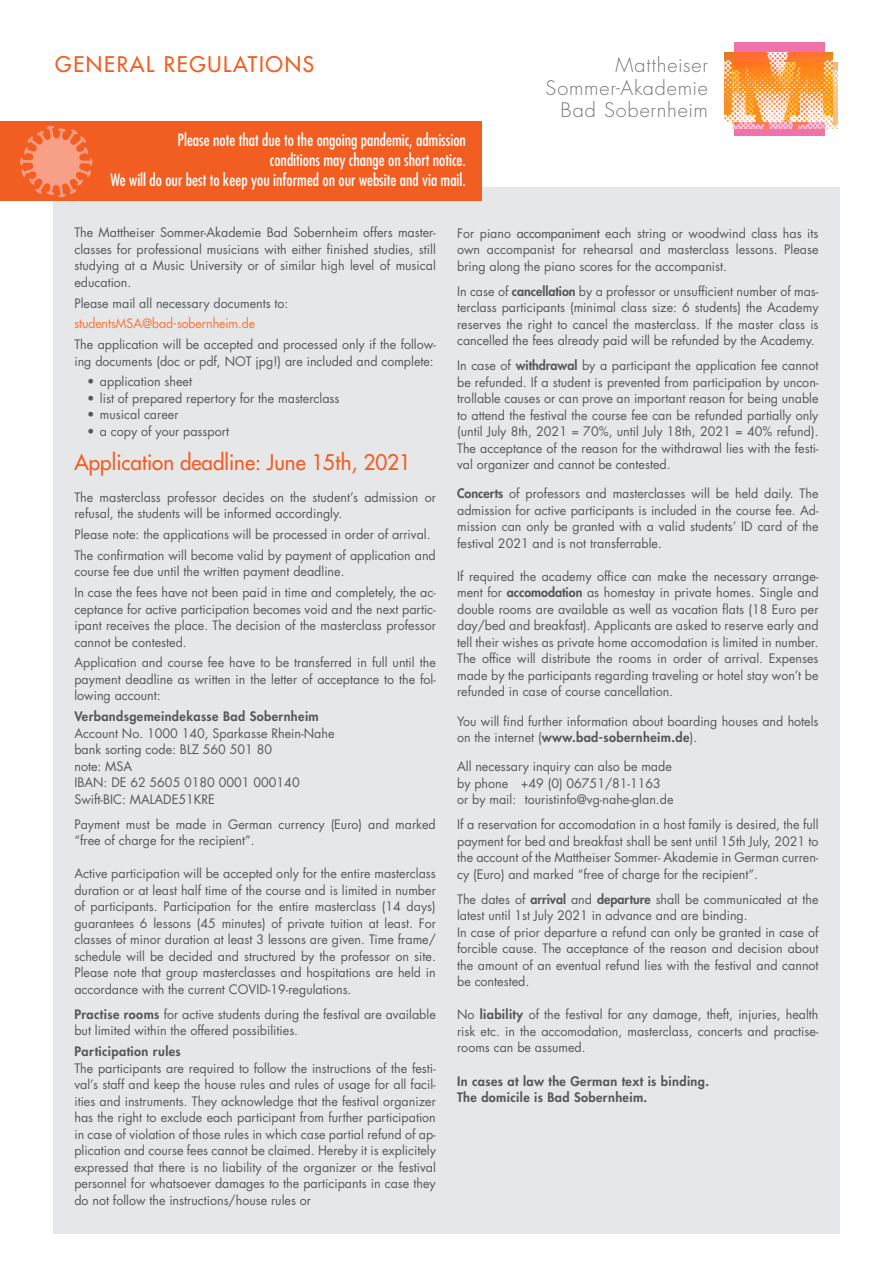
<style>
.page{position:relative;width:893px;height:1263px;background:#fff}
.page>*{position:absolute;margin:0;border:0;box-sizing:border-box;transform-origin:0 0}
.t1{font:21px "Futura LT";color:#f25d21}
.t2{font:21px "Futura LT";letter-spacing:.08em;color:#f25d21}
.t3{font:300 19.5px/22.5px "Futura LT";letter-spacing:.04em;color:#76787b;text-align:right}
.t4{font:condensed 16.5px/19.8px "Futura";color:#fff;text-align:right}
.t5{font:12.75px/16.5px "Futura LT";color:#57585a;text-align:justify}
.t6{font:800 12.75px/16.5px "Futura LT";letter-spacing:.03em;color:#57585a}
.t7{font:12.75px "Futura LT";color:#f47e44}
.s1{font-weight:800}
.s2{font-style:inherit}
</style>
<div class="page">
<div style="left:53px;top:187px;width:787px;height:1046px;background:#e6e7e9"></div>
<div style="left:0;top:121px;width:482px;height:80px;background:#f25d21"></div>
<svg style="left:20px;top:126px;width:72px;height:71px"></svg>
<img style="left:724px;top:52px;width:108px;height:69px">
<img style="left:732px;top:62px;width:106px;height:66px">
<svg style="left:734px;top:43px;width:91px;height:93px;background:#fb9e72"></svg>
<h1 class="t2" style="left:55px;top:50px;width:260px">GENERAL REGULATIONS</h1>
<h2 class="t3" style="left:546px;top:54px;width:164px">Mattheiser<br>Sommer-Akademie<br>Bad Sobernheim</h2>
<p class="t4" style="left:110px;top:130px;width:357px">Please note that due to the ongoing pandemic, admission<br>conditions may change on short notice.<br>We will do our best to keep you informed on our website and via mail.</p>
<p class="t5" style="left:74px;top:225px;width:363px">The Mattheiser Sommer-Akademie Bad Sobernheim offers master&shy;classes for professional musicians with either finished studies, still studying at a Music University or of similar high level of musical education.</p>
<p class="t5" style="left:74px;top:295px;width:216px">Please mail all necessary documents to:</p>
<p class="t7" style="left:74px;top:315px;width:182px">studentsMSA@bad-sobernheim.de</p>
<p class="t5" style="left:74px;top:336px;width:363px">The application will be accepted and processed only if the follow&shy;ing documents (doc or pdf, NOT jpg!) are included and complete:</p>
<p class="t5" style="left:87px;top:374px;width:106px">• application sheet</p>
<p class="t5" style="left:87px;top:390px;width:254px">• list of prepared repertory for the masterclass</p>
<p class="t5" style="left:87px;top:407px;width:93px">• musical career</p>
<p class="t5" style="left:87px;top:423px;width:144px">• a copy of your passport</p>
<h1 class="t1" style="left:74px;top:449px;width:338px">Application deadline: June 15th, 2021</h1>
<p class="t5" style="left:74px;top:489px;width:363px">The masterclass professor decides on the student’s admission or refusal, the students will be informed accordingly.</p>
<p class="t5" style="left:74px;top:524px;width:363px;line-height:20.7px">Please note: the applications will be processed in order of arrival.<br>The confirmation will become valid by payment of application and</p>
<p class="t5" style="left:74px;top:561px;width:363px;line-height:20.7px">course fee due until the written payment deadline.<br>In case the fees have not been paid in time and completely, the ac-</p>
<p class="t5" style="left:74px;top:601px;width:363px">ceptance for active participation becomes void and the next partic&shy;ipant receives the place. The decision of the masterclass professor cannot be contested.</p>
<p class="t5" style="left:74px;top:655px;width:363px">Application and course fee have to be transferred in full until the payment deadline as written in the letter of acceptance to the fol&shy;lowing account:</p>
<p class="t6" style="left:74px;top:708px;width:246px">Verbandsgemeindekasse Bad Sobernheim</p>
<p class="t5" style="left:74px;top:725px;width:262px;text-align:left">Account No. 1000 140, Sparkasse Rhein-Nahe bank sorting code: BLZ 560 501 80<br>note: MSA<br>IBAN: DE 62 5605 0180 0001 000140<br>Swift-BIC: MALADE51KRE</p>
<p class="t5" style="left:74px;top:816px;width:363px">Payment must be made in German currency (Euro) and marked “free of charge for the recipient”.</p>
<p class="t5" style="left:74px;top:865px;width:363px">Active participation will be accepted only for the entire masterclass duration or at least half time of the course and is limited in number of participants. Participation for the entire masterclass (14 days) guarantees 6 lessons (45 minutes) of private tuition at least. For classes of minor duration at least 3 lessons are given. Time frame/ schedule will be decided and structured by the professor on site.<br>Please note that group masterclasses and hospitations are held in accordance with the current COVID-19-regulations.</p>
<p class="t5" style="left:74px;top:1006px;width:363px"><span class="s1">Practise rooms</span> for active students during the festival are available but limited within the offered possibilities.</p>
<p class="t6" style="left:74px;top:1043px;width:108px">Participation rules</p>
<p class="t5" style="left:74px;top:1060px;width:363px">The participants are required to follow the instructions of the festi&shy;val’s staff and keep the house rules and rules of usage for all facil&shy;ities and instruments. They acknowledge that the festival organizer has the right to exclude each participant from further participation in case of violation of those rules in which case partial refund of ap&shy;plication and course fees cannot be claimed. Hereby it is explicitely expressed that there is no liability of the organizer or the festival personnel for whatsoever damages to the participants in case they do not follow the instructions/house rules or</p>
<p class="t5" style="left:457px;top:225px;width:363px">For piano <span class="s2">accompaniment</span> each string or woodwind class has its own accompanist for rehearsal and masterclass lessons. Please bring along the piano scores for the accompanist.</p>
<p class="t5" style="left:457px;top:283px;width:363px">In case of <span class="s1">cancellation</span> by a professor or unsufficient number of mas&shy;terclass participants (minimal class size: 6 students) the Academy reserves the right to cancel the masterclass. If the master class is cancelled the fees already paid will be refunded by the Academy.</p>
<p class="t5" style="left:457px;top:357px;width:363px">In case of <span class="s1">withdrawal</span> by a participant the application fee cannot be refunded. If a student is prevented from participation by uncon&shy;trollable causes or can prove an important reason for being unable to attend the festival the course fee can be refunded partially only (until July 8th, 2021 = 70%, until July 18th, 2021 = 40% refund).<br>The acceptance of the reason for the withdrawal lies with the festi&shy;val organizer and cannot be contested.</p>
<p class="t5" style="left:457px;top:486px;width:363px"><span class="s1">Concerts</span> of professors and masterclasses will be held daily. The admission for active participants is included in the course fee. Ad&shy;mission can only be granted with a valid students’ ID card of the festival 2021 and is not transferrable.</p>
<p class="t5" style="left:457px;top:568px;width:363px">If required the academy office can make the necessary arrange&shy;ment for <span class="s1">accomodation</span> as homestay in private homes. Single and double rooms are available as well as vacation flats (18 Euro per day/bed and breakfast). Applicants are asked to reserve early and tell their wishes as private home accomodation is limited in number.<br>The office will distribute the rooms in order of arrival. Expenses made by the participants regarding traveling or hotel stay won’t be refunded in case of course cancellation.</p>
<p class="t5" style="left:457px;top:713px;width:363px">You will find further information about boarding houses and hotels on the internet (<span class="s1">www.bad-sobernheim.de</span>).</p>
<p class="t5" style="left:457px;top:759px;width:218px;text-align:left">All necessary inquiry can also be made by phone +49 (0) 06751/81-1163 or by mail: touristinfo@vg-nahe-glan.de</p>
<p class="t5" style="left:457px;top:817px;width:363px">If a reservation for accomodation in a host family is desired, the full payment for bed and breakfast shall be sent until 15th July, 2021 to the account of the Mattheiser Sommer- Akademie in German curren&shy;cy (Euro) and marked “free of charge for the recipient”.</p>
<p class="t5" style="left:457px;top:891px;width:363px;text-align:left">The dates of <span class="s1">arrival</span> and <span class="s1">departure</span> shall be communicated at the latest until 1st July 2021 in advance and are binding.<br>In case of prior departure a refund can only be granted in case of forcible cause. The acceptance of the reason and decision about the amount of an eventual refund lies with the festival and cannot be contested.</p>
<p class="t5" style="left:457px;top:1007px;width:363px">No <span class="s1">liability</span> of the festival for any damage, theft, injuries, health risk etc. in the accomodation, masterclass, concerts and practise&shy;rooms can be assumed.</p>
<p class="t6" style="left:457px;top:1072px;width:253px">In cases at law the German text is binding.<br>The domicile is Bad Sobernheim.</p>
</div>
